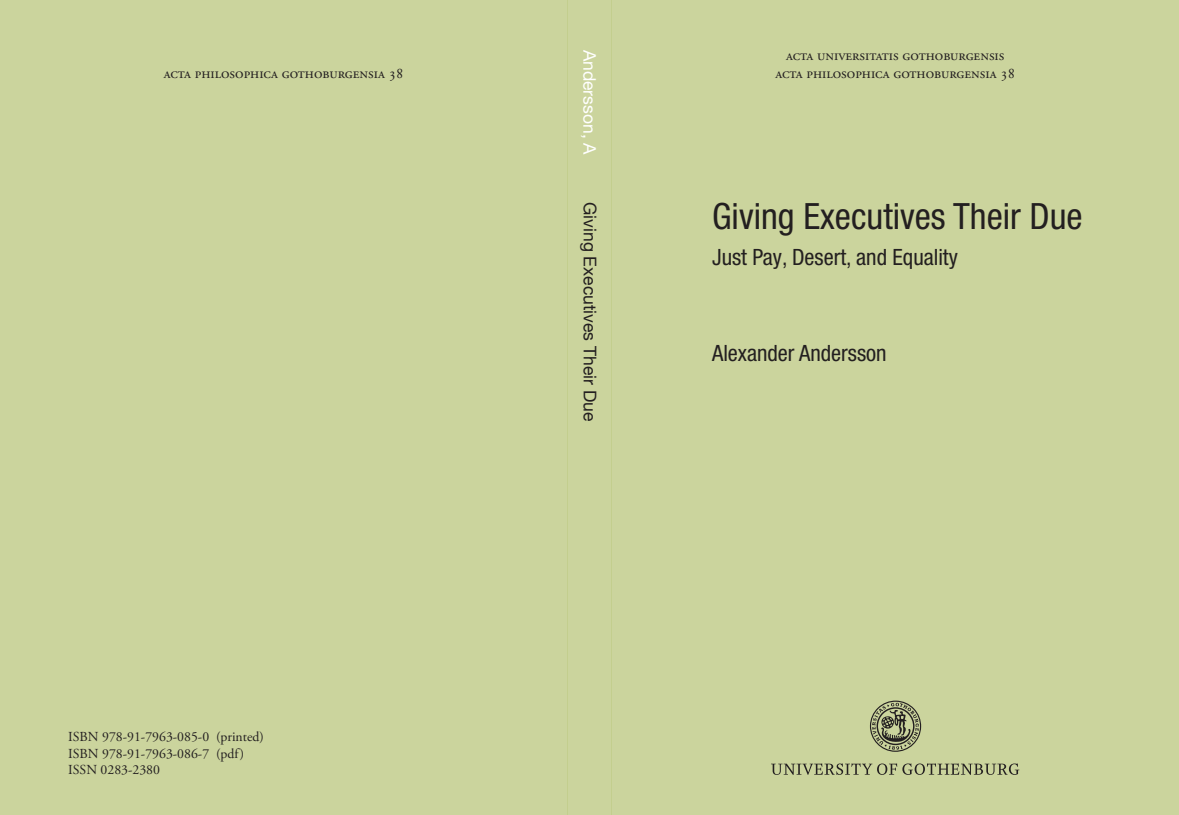
<style>
.page{position:relative;width:1179px;height:815px;background:#fff}
.page>*{position:absolute;margin:0;border:0;box-sizing:border-box;transform-origin:0 0}
.t1{font:condensed 36.25px "Helvetica Neue LT Pro";color:#231f20}
.t2{font:condensed 22.5px "Helvetica Neue LT Pro";color:#231f20}
.t3{font:17.5px "Helvetica Neue";color:#231f20}
.t4{font:17.5px "Helvetica Neue LT Pro";color:#fff}
.t5{font:15px/18px "Adobe Garamond Pro";color:#231f20;text-align:center}
.t6{font:13.75px/16.5px "Adobe Garamond Pro";color:#231f20}
</style>
<div class="page">
<div style="left:0;top:0;width:567px;height:815px;background:#cbd49d"></div>
<div style="left:567px;top:0;width:44px;height:815px;background:#cbd49d"></div>
<div style="left:611px;top:0;width:567px;height:815px;background:#cbd49d"></div>
<svg style="left:870px;top:701px;width:51px;height:51px"></svg>
<svg style="left:771px;top:763px;width:248px;height:12px"></svg>
<p class="t5" style="left:162px;top:65px;width:241px">acta philosophica gothoburgensia 38</p>
<p class="t5" style="left:165px;top:65px;width:241px">acta philosophica gothoburgensia 38</p>
<p class="t6" style="left:66px;top:729px;width:197px">ISBN 978-91-7963-085-0 (printed)<br>ISBN 978-91-7963-086-7 (pdf)<br>ISSN 0283-2380</p>
<p class="t6" style="left:68px;top:729px;width:197px">ISBN 978-91-7963-085-0 (printed)<br>ISBN 978-91-7963-086-7 (pdf)<br>ISSN 0283-2380</p>
<p class="t6" style="left:70px;top:729px;width:197px">ISBN 978-91-7963-085-0 (printed)<br>ISBN 978-91-7963-086-7 (pdf)<br>ISSN 0283-2380</p>
<p class="t4" style="left:600px;top:50px;width:107px;rotate:90deg">Andersson, A</p>
<p class="t4" style="left:604px;top:50px;width:107px;rotate:90deg">Andersson, A</p>
<p class="t5" style="left:771px;top:47px;width:241px">acta universitatis gothoburgensis acta philosophica gothoburgensia 38</p>
<p class="t5" style="left:775px;top:47px;width:241px">acta universitatis gothoburgensis acta philosophica gothoburgensia 38</p>
<p class="t3" style="left:606px;top:202px;width:221px;rotate:90deg">Giving Executives Their Due</p>
<p class="t1" style="left:712px;top:194px;width:372px">Giving Executives Their Due</p>
<p class="t3" style="left:602px;top:202px;width:221px;rotate:90deg">Giving Executives Their Due</p>
<p class="t1" style="left:728px;top:194px;width:48px">ivin</p>
<p class="t1" style="left:879px;top:194px;width:11px">t</p>
<p class="t1" style="left:1025px;top:194px;width:22px">D</p>
<p class="t2" style="left:708px;top:243px;width:247px">Just Pay, Desert, and Equality</p>
<p class="t2" style="left:712px;top:243px;width:247px">Just Pay, Desert, and Equality</p>
<p class="t2" style="left:708px;top:340px;width:176px">Alexander Andersson</p>
<p class="t2" style="left:712px;top:340px;width:176px">Alexander Andersson</p>
</div>
